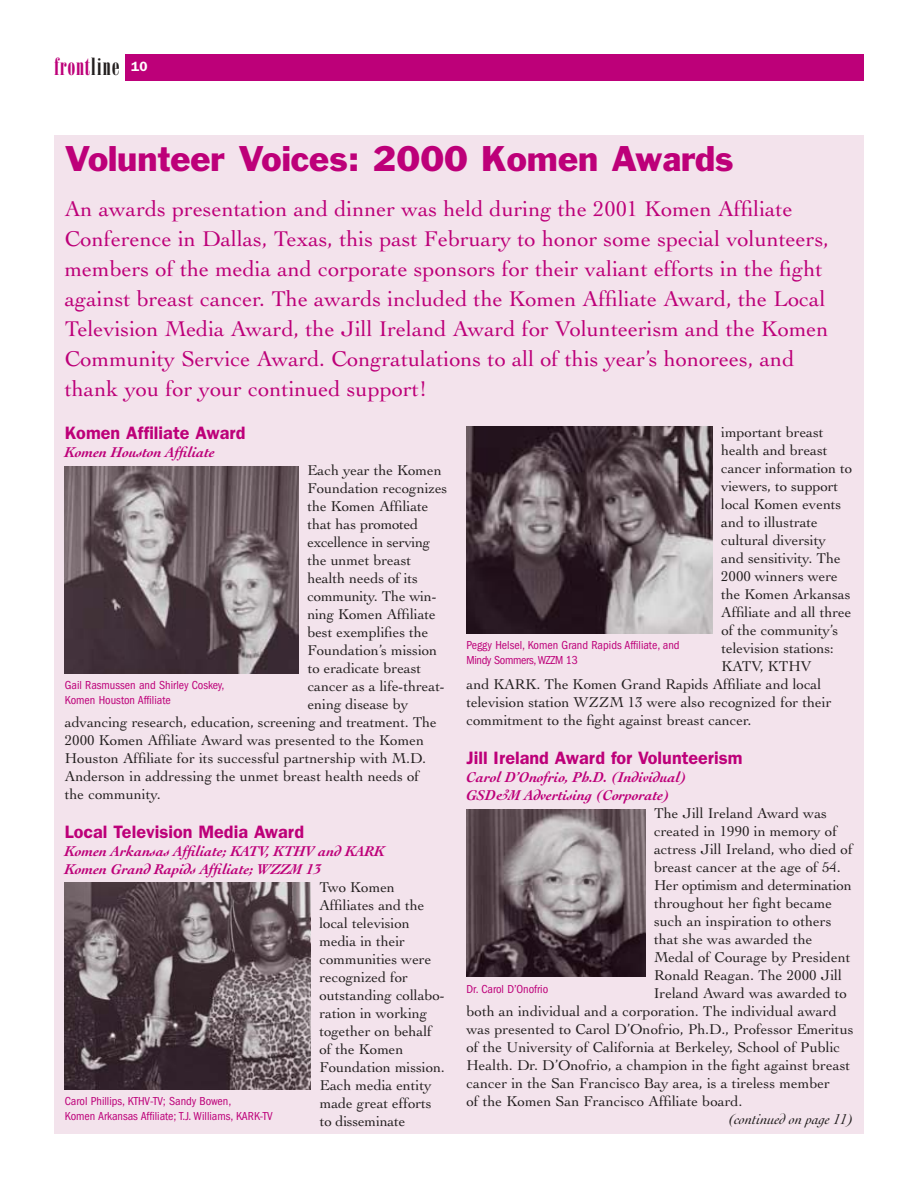
<style>
.page{position:relative;width:918px;height:1188px;background:#fff}
.page>*{position:absolute;margin:0;border:0;box-sizing:border-box;transform-origin:0 0}
.t1{font:33px "Franklin Gothic";color:#bd0079}
.t2{font:24px "Bodoni Poster Compressed";letter-spacing:.03em;color:#bd0079}
.t3{font:22.5px/30px "Cochin";color:#bd0079}
.t4{font:600 18px "Franklin Gothic";color:#bd0079}
.t5{font:15px/18px "Cochin";letter-spacing:-.005em;color:#231f1f}
.t6{font:italic 700 15px/18px "Cochin";letter-spacing:-.005em;color:#bd0079}
.t7{font:italic 15px "Cochin";letter-spacing:-.005em;color:#231f1f}
.t8{font:condensed 12px/15px "Franklin Gothic";color:#bd0079}
.s1{color:#231f1f}
</style>
<div class="page">
<div style="left:54px;top:135px;width:810px;height:999px;background:#f3e3ec"></div>
<div style="left:126px;top:54px;width:738px;height:27px;background:#bd0079"></div>
<img style="left:65px;top:466px;width:233px;height:207px">
<img style="left:65px;top:882px;width:245px;height:207px">
<img style="left:466px;top:427px;width:246px;height:206px">
<img style="left:466px;top:809px;width:179px;height:167px">
<h2 class="t2" style="left:54px;top:58px;width:95px">front<span class="s1">line</span> <sup>10</sup></h2>
<h1 class="t1" style="left:65px;top:146px;width:670px">Volunteer Voices: 2000 Komen Awards</h1>
<p class="t3" style="left:65px;top:196px;width:766px">An awards presentation and dinner was held during the 2001 Komen Affiliate Conference in Dallas, Texas, this past February to honor some special volunteers, members of the media and corporate sponsors for their valiant efforts in the fight against breast cancer. The awards included the Komen Affiliate Award, the Local Television Media Award, the Jill Ireland Award for Volunteerism and the Komen Community Service Award. Congratulations to all of this year’s honorees, and thank you for your continued support!</p>
<p class="t4" style="left:65px;top:427px;width:182px">Komen Affiliate Award</p>
<p class="t6" style="left:65px;top:444px;width:152px">Komen Houston Affiliate</p>
<p class="t5" style="left:307px;top:462px;width:136px">Each year the Komen</p>
<p class="t5" style="left:307px;top:480px;width:142px">Foundation recognizes</p>
<p class="t5" style="left:307px;top:498px;width:123px">the Komen Affiliate</p>
<p class="t5" style="left:307px;top:516px;width:112px">that has promoted</p>
<p class="t5" style="left:307px;top:534px;width:124px">excellence in serving</p>
<p class="t5" style="left:307px;top:552px;width:105px">the unmet breast</p>
<p class="t5" style="left:307px;top:570px;width:112px">health needs of its</p>
<p class="t5" style="left:307px;top:588px;width:131px">community. The win-</p>
<p class="t5" style="left:307px;top:606px;width:130px">ning Komen Affiliate</p>
<p class="t5" style="left:307px;top:624px;width:123px">best exemplifies the</p>
<p class="t5" style="left:307px;top:642px;width:131px">Foundation’s mission</p>
<p class="t5" style="left:308px;top:660px;width:115px">to eradicate breast</p>
<p class="t5" style="left:308px;top:678px;width:139px">cancer as a life-threat-</p>
<p class="t5" style="left:308px;top:696px;width:102px">ening disease by</p>
<p class="t5" style="left:65px;top:714px;width:374px">advancing research, education, screening and treatment. The</p>
<p class="t5" style="left:65px;top:732px;width:361px">2000 Komen Affiliate Award was presented to the Komen</p>
<p class="t5" style="left:65px;top:750px;width:363px">Houston Affiliate for its successful partnership with M.D.</p>
<p class="t5" style="left:65px;top:768px;width:356px">Anderson in addressing the unmet breast health needs of</p>
<p class="t5" style="left:65px;top:786px;width:98px">the community.</p>
<p class="t4" style="left:65px;top:826px;width:241px">Local Television Media Award</p>
<p class="t6" style="left:65px;top:843px;width:322px">Komen Arkansas Affiliate; KATV, KTHV and KARK<br>Komen Grand Rapids Affiliate; WZZM 13</p>
<p class="t5" style="left:320px;top:879px;width:127px">Two Komen<br>Affiliates and the local television media in their communities were recognized for outstanding collabo&shy;ration in working together on behalf of the Komen<br>Foundation mission.<br>Each media entity made great efforts to disseminate</p>
<p class="t5" style="left:721px;top:425px;width:104px">important breast</p>
<p class="t5" style="left:721px;top:443px;width:108px">health and breast</p>
<p class="t5" style="left:721px;top:461px;width:133px">cancer information to</p>
<p class="t5" style="left:721px;top:479px;width:119px">viewers, to support</p>
<p class="t5" style="left:721px;top:497px;width:122px">local Komen events</p>
<p class="t5" style="left:721px;top:515px;width:98px">and to illustrate</p>
<p class="t5" style="left:721px;top:533px;width:106px">cultural diversity</p>
<p class="t5" style="left:721px;top:551px;width:121px">and sensitivity. The</p>
<p class="t5" style="left:721px;top:569px;width:118px">2000 winners were</p>
<p class="t5" style="left:721px;top:587px;width:131px">the Komen Arkansas</p>
<p class="t5" style="left:721px;top:605px;width:132px">Affiliate and all three</p>
<p class="t5" style="left:722px;top:623px;width:118px">of the community’s</p>
<p class="t5" style="left:722px;top:641px;width:114px">television stations:</p>
<p class="t5" style="left:722px;top:659px;width:91px">KATV, KTHV</p>
<p class="t5" style="left:466px;top:677px;width:356px">and KARK. The Komen Grand Rapids Affiliate and local</p>
<p class="t5" style="left:466px;top:695px;width:367px">television station WZZM 13 were also recognized for their</p>
<p class="t5" style="left:466px;top:713px;width:287px">commitment to the fight against breast cancer.</p>
<p class="t4" style="left:466px;top:752px;width:278px">Jill Ireland Award for Volunteerism</p>
<p class="t6" style="left:466px;top:770px;width:222px">Carol D’Onofrio, Ph.D. (Individual)<br>GSD&amp;M Advertising (Corporate)</p>
<p class="t5" style="left:654px;top:806px;width:175px">The Jill Ireland Award was</p>
<p class="t5" style="left:654px;top:824px;width:185px">created in 1990 in memory of</p>
<p class="t5" style="left:654px;top:842px;width:200px">actress Jill Ireland, who died of</p>
<p class="t5" style="left:654px;top:860px;width:188px">breast cancer at the age of 54.</p>
<p class="t5" style="left:654px;top:878px;width:199px">Her optimism and determination</p>
<p class="t5" style="left:654px;top:896px;width:180px">throughout her fight became</p>
<p class="t5" style="left:654px;top:914px;width:179px">such an inspiration to others</p>
<p class="t5" style="left:654px;top:932px;width:160px">that she was awarded the</p>
<p class="t5" style="left:654px;top:950px;width:198px">Medal of Courage by President</p>
<p class="t5" style="left:654px;top:968px;width:189px">Ronald Reagan. The 2000 Jill</p>
<p class="t5" style="left:654px;top:986px;width:195px">Ireland Award was awarded to</p>
<p class="t5" style="left:466px;top:1004px;width:372px">both an individual and a corporation. The individual award</p>
<p class="t5" style="left:466px;top:1022px;width:389px">was presented to Carol D’Onofrio, Ph.D., Professor Emeritus</p>
<p class="t5" style="left:466px;top:1040px;width:375px">of the University of California at Berkeley, School of Public</p>
<p class="t5" style="left:466px;top:1058px;width:385px">Health. Dr. D’Onofrio, a champion in the fight against breast</p>
<p class="t5" style="left:466px;top:1076px;width:365px">cancer in the San Francisco Bay area, is a tireless member</p>
<p class="t5" style="left:466px;top:1094px;width:277px">of the Komen San Francisco Affiliate board.</p>
<p class="t7" style="left:728px;top:1114px;width:127px">(continued on page 11)</p>
<p class="t8" style="left:466px;top:639px;width:215px">Peggy Helsel, Komen Grand Rapids Affiliate, and<br>Mindy Sommers,WZZM 13</p>
<p class="t8" style="left:65px;top:678px;width:161px">Gail Rasmussen and Shirley Coskey,<br>Komen Houston Affiliate</p>
<p class="t8" style="left:466px;top:983px;width:83px">Dr. Carol D’Onofrio</p>
<p class="t8" style="left:65px;top:1094px;width:210px">Carol Phillips, KTHV-TV; Sandy Bowen,<br>Komen Arkansas Affiliate; T.J. Williams, KARK-TV</p>
</div>
